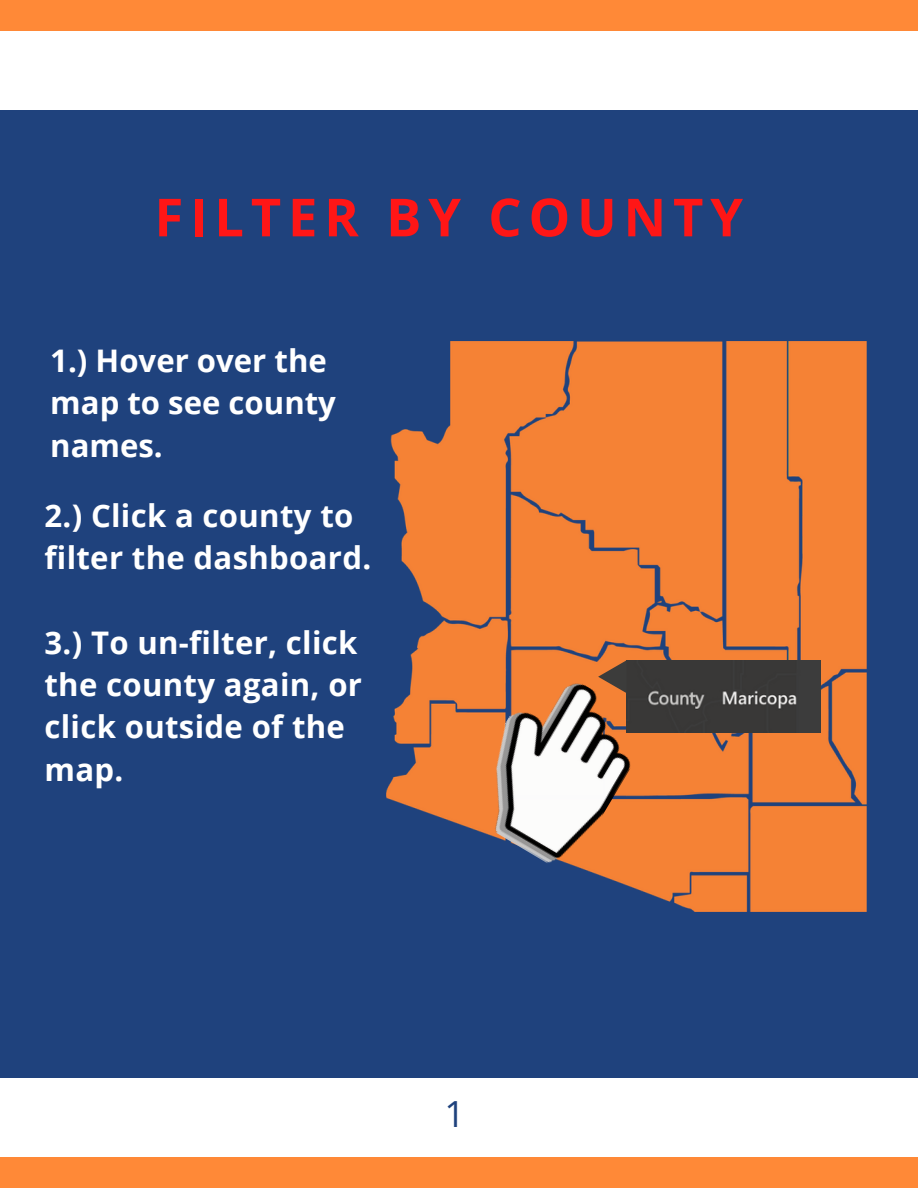
<style>
.page{position:relative;width:918px;height:1188px;background:#fff}
.page>*{position:absolute;margin:0;border:0;box-sizing:border-box;transform-origin:0 0}
.t1{font:700 52.5px "Open Sans";letter-spacing:.13em;color:#ff1616}
.t2{font:36px "Open Sans";color:#1f427d}
.t3{font:700 31.2px/42.3px "Open Sans";letter-spacing:.01em;color:#fff}
</style>
<div class="page">
<div style="left:0;top:92px;width:918px;height:1005px;background:#1f427d"></div>
<div style="left:0;top:0;width:918px;height:92px;background:#ff8937"></div>
<div style="left:0;top:1096px;width:918px;height:92px;background:#ff8937"></div>
<div style="left:0;top:31px;width:918px;height:79px;background:#fff"></div>
<div style="left:0;top:1078px;width:918px;height:79px;background:#fff"></div>
<img style="left:387px;top:342px;width:479px;height:569px">
<img style="left:455px;top:660px;width:200px;height:215px">
<img style="left:627px;top:661px;width:193px;height:72px">
<svg style="left:598px;top:660px;width:29px;height:33px"></svg>
<h1 class="t1" style="left:155px;top:180px;width:590px">FILTER BY COUNTY</h1>
<p class="t3" style="left:50px;top:339px;width:287px">1.) Hover over the map to see county names.</p>
<p class="t3" style="left:44px;top:494px;width:328px">2.) Click a county to filter the dashboard.</p>
<p class="t3" style="left:44px;top:621px;width:319px">3.) To un-filter, click the county again, or click outside of the map.</p>
<p class="t2" style="left:444px;top:1089px;width:22px">1</p>
</div>
